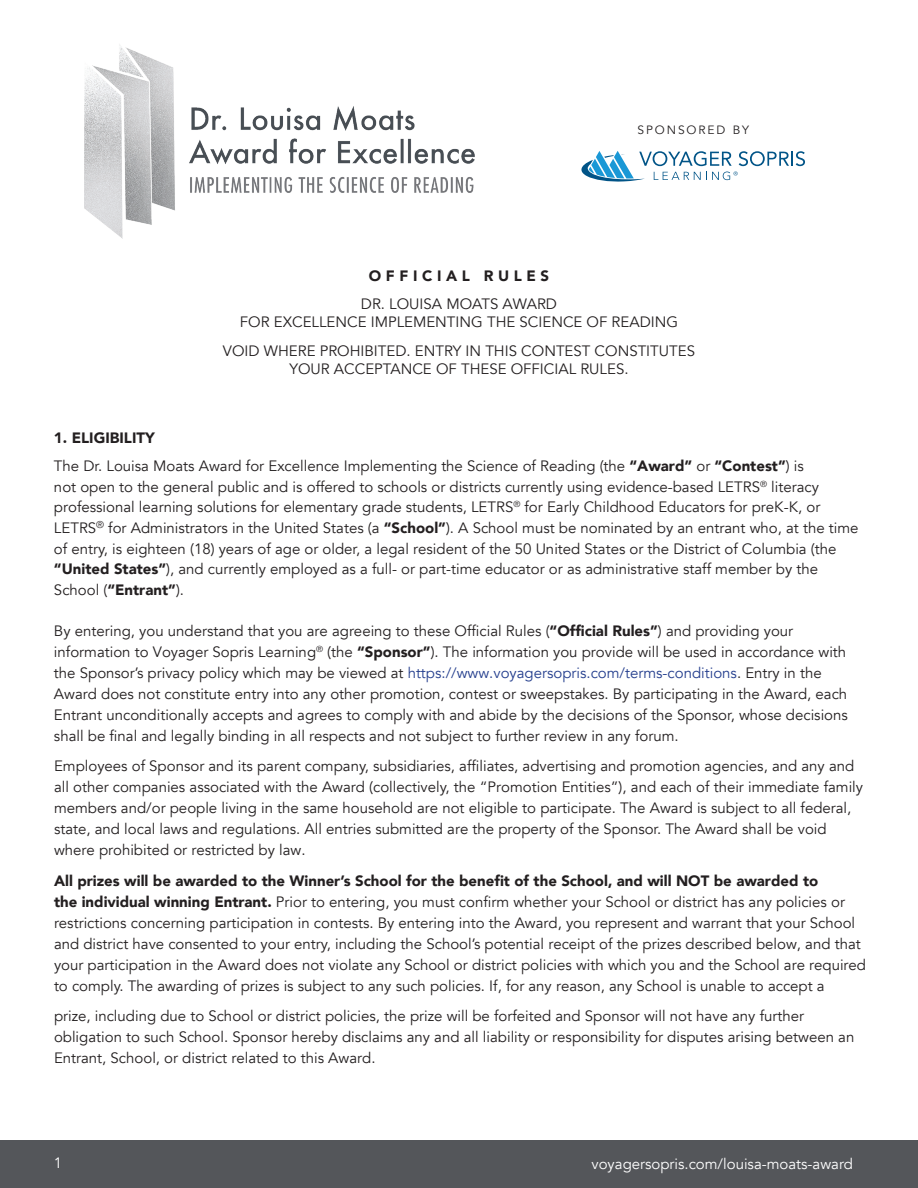
<style>
.page{position:relative;width:918px;height:1188px;background:#fff}
.page>*{position:absolute;margin:0;border:0;box-sizing:border-box;transform-origin:0 0}
.t1{font:15px/20.9px "Avenir";color:#231f20}
.t2{font:15px "Avenir";color:#fff}
.t3{font:900 15px "Avenir";letter-spacing:.31em;color:#231f20}
.t4{font:12px "Avenir";letter-spacing:.16em;color:#231f20}
.s1{font-weight:900}
.s2{color:#253f8e}
</style>
<div class="page">
<div style="left:0;top:1140px;width:918px;height:48px;background:#54565a"></div>
<img style="left:84px;top:45px;width:390px;height:193px">
<svg style="left:581px;top:151px;width:224px;height:31px"></svg>
<p class="t4" style="left:637px;top:122px;width:113px">SPONSORED BY</p>
<p class="t3" style="left:369px;top:263px;width:182px">OFFICIAL RULES</p>
<p class="t1" style="left:240px;top:295px;width:440px;line-height:18px;text-align:center">DR. LOUISA MOATS AWARD<br>FOR EXCELLENCE IMPLEMENTING THE SCIENCE OF READING</p>
<p class="t1" style="left:223px;top:342px;width:474px;line-height:18px;text-align:center">VOID WHERE PROHIBITED. ENTRY IN THIS CONTEST CONSTITUTES<br>YOUR ACCEPTANCE OF THESE OFFICIAL RULES.</p>
<p class="t1" style="left:54px;top:424px;width:751px;line-height:27.9px"><span class="s1">1. ELIGIBILITY<br></span>The Dr. Louisa Moats Award for Excellence Implementing the Science of Reading (the <span class="s1">“Award”</span> or <span class="s1">“Contest”</span>) is</p>
<p class="t1" style="left:54px;top:476px;width:806px">not open to the general public and is offered to schools or districts currently using evidence-based LETRS<sup>®</sup> literacy professional learning solutions for elementary grade students, LETRS<sup>®</sup> for Early Childhood Educators for preK-K, or LETRS<sup>®</sup> for Administrators in the United States (a <span class="s1">“School”</span>). A School must be nominated by an entrant who, at the time of entry, is eighteen (18) years of age or older, a legal resident of the 50 United States or the District of Columbia (the <span class="s1">“United States”</span>), and currently employed as a full- or part-time educator or as administrative staff member by the School (<span class="s1">“Entrant”</span>).</p>
<p class="t1" style="left:54px;top:621px;width:795px">By entering, you understand that you are agreeing to these Official Rules (<span class="s1">“Official Rules”</span>) and providing your information to Voyager Sopris Learning<sup>®</sup> (the <span class="s1">“Sponsor”</span>). The information you provide will be used in accordance with the Sponsor’s privacy policy which may be viewed at <span class="s2">https://www.voyagersopris.com/terms-conditions</span>. Entry in the Award does not constitute entry into any other promotion, contest or sweepstakes. By participating in the Award, each Entrant unconditionally accepts and agrees to comply with and abide by the decisions of the Sponsor, whose decisions shall be final and legally binding in all respects and not subject to further review in any forum.</p>
<p class="t1" style="left:54px;top:756px;width:811px">Employees of Sponsor and its parent company, subsidiaries, affiliates, advertising and promotion agencies, and any and all other companies associated with the Award (collectively, the “Promotion Entities”), and each of their immediate family members and/or people living in the same household are not eligible to participate. The Award is subject to all federal, state, and local laws and regulations. All entries submitted are the property of the Sponsor. The Award shall be void where prohibited or restricted by law.</p>
<p class="t1" style="left:54px;top:871px;width:814px"><span class="s1">All prizes will be awarded to the Winner’s School for the benefit of the School, and will NOT be awarded to<br>the individual winning Entrant.</span> Prior to entering, you must confirm whether your School or district has any policies or restrictions concerning participation in contests. By entering into the Award, you represent and warrant that your School and district have consented to your entry, including the School’s potential receipt of the prizes described below, and that your participation in the Award does not violate any School or district policies with which you and the School are required to comply. The awarding of prizes is subject to any such policies. If, for any reason, any School is unable to accept a</p>
<p class="t1" style="left:54px;top:1006px;width:802px">prize, including due to School or district policies, the prize will be forfeited and Sponsor will not have any further obligation to such School. Sponsor hereby disclaims any and all liability or responsibility for disputes arising between an<br>Entrant, School, or district related to this Award.</p>
<p class="t2" style="left:54px;top:1154px;width:10px">1</p>
<p class="t2" style="left:592px;top:1155px;width:263px">voyagersopris.com/louisa-moats-award</p>
</div>
